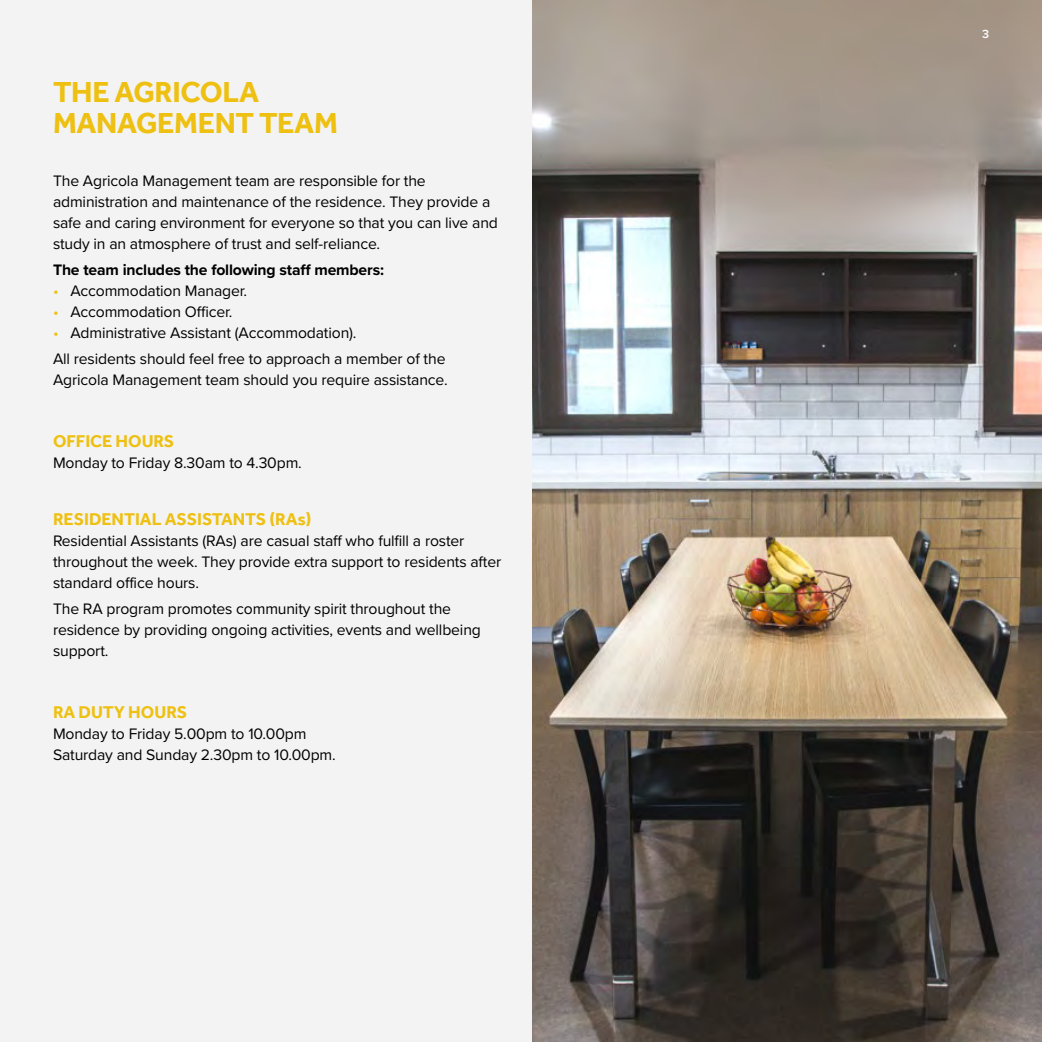
<style>
.page{position:relative;width:1042px;height:1042px;background:#fff}
.page>*{position:absolute;margin:0;border:0;box-sizing:border-box;transform-origin:0 0}
.t1{font:700 29.75px/31.5px "Effra";letter-spacing:-.01em;color:#eec011}
.t2{font:700 17.5px "Effra";color:#eec011}
.t3{font:15.75px/21px "Proxima Nova";letter-spacing:-.01em;color:#000}
.t4{font:700 15.75px "Proxima Nova";letter-spacing:-.01em;color:#000}
.t5{font:600 12.25px "Proxima Nova";color:#fff}
.s1{color:#eec011}
</style>
<div class="page">
<img style="left:531px;top:0;width:511px;height:1042px">
<div style="left:0;top:0;width:531px;height:1042px;background:#f3f3f3"></div>
<h1 class="t1" style="left:53px;top:76px;width:286px">THE AGRICOLA<br>MANAGEMENT TEAM</h1>
<p class="t3" style="left:53px;top:170px;width:446px">The Agricola Management team are responsible for the administration and maintenance of the residence. They provide a safe and caring environment for everyone so that you can live and study in an atmosphere of trust and self-reliance.</p>
<p class="t4" style="left:53px;top:258px;width:332px">The team includes the following staff members:</p>
<p class="t3" style="left:53px;top:280px;width:196px"><span class="s1">•</span> Accommodation Manager.</p>
<p class="t3" style="left:53px;top:301px;width:181px"><span class="s1">•</span> Accommodation Officer.</p>
<p class="t3" style="left:53px;top:319px;width:394px;line-height:25.9px"><span class="s1">•</span> Administrative Assistant (Accommodation).<br>All residents should feel free to approach a member of the</p>
<p class="t3" style="left:53px;top:369px;width:396px">Agricola Management team should you require assistance.</p>
<p class="t2" style="left:53px;top:431px;width:123px">OFFICE HOURS</p>
<p class="t3" style="left:53px;top:451px;width:250px">Monday to Friday 8.30am to 4.30pm.</p>
<p class="t2" style="left:53px;top:508px;width:260px">RESIDENTIAL ASSISTANTS (RAs)</p>
<p class="t3" style="left:53px;top:529px;width:450px">Residential Assistants (RAs) are casual staff who fulfill a roster throughout the week. They provide extra support to residents after standard office hours.</p>
<p class="t3" style="left:53px;top:597px;width:429px">The RA program promotes community spirit throughout the residence by providing ongoing activities, events and wellbeing support.</p>
<p class="t2" style="left:53px;top:701px;width:136px">RA DUTY HOURS</p>
<p class="t3" style="left:53px;top:722px;width:284px">Monday to Friday 5.00pm to 10.00pm<br>Saturday and Sunday 2.30pm to 10.00pm.</p>
<p class="t5" style="left:982px;top:25px;width:9px">3</p>
</div>
